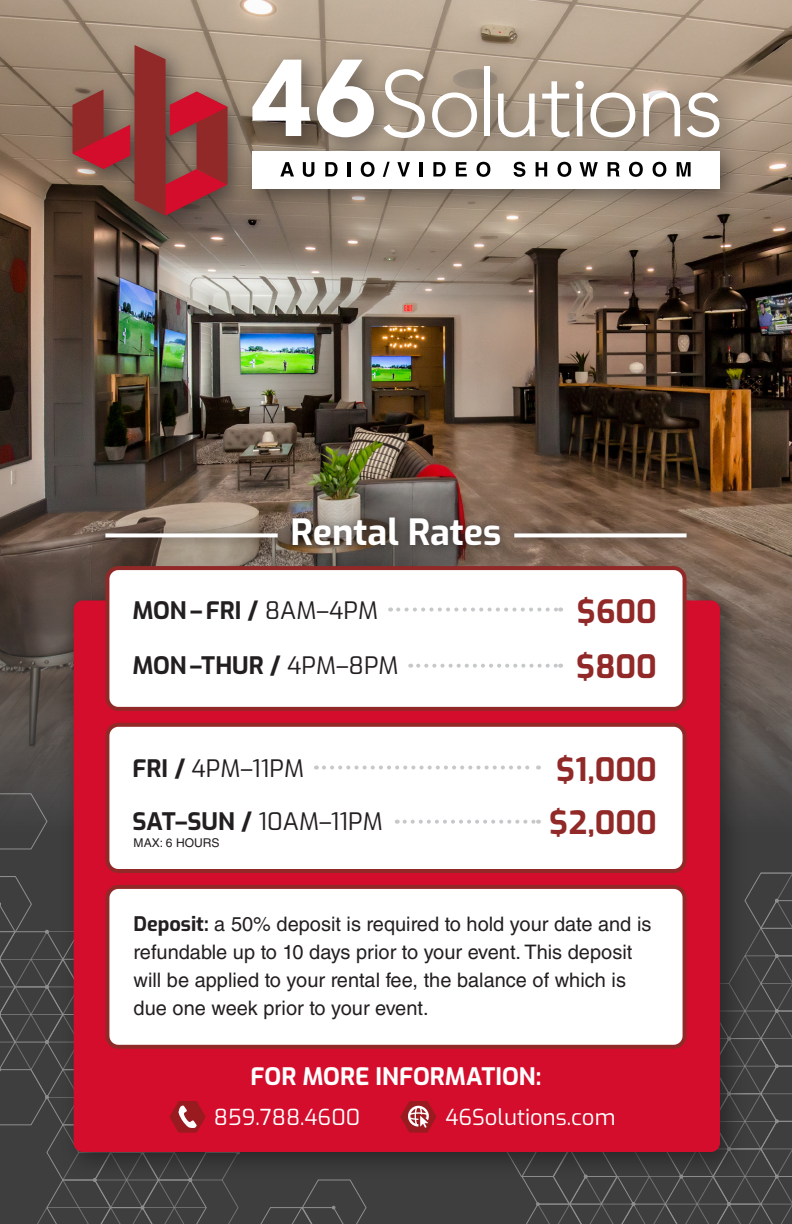
<style>
.page{position:relative;width:792px;height:1224px;background:#fff}
.page>*{position:absolute;margin:0;border:0;box-sizing:border-box;transform-origin:0 0}
.t1{font:700 36px "Exo";color:#fff}
.t2{font:700 32px "Exo";color:#922929}
.t3{font:700 24px "Exo";color:#231f20}
.t4{font:24px "Exo";color:#231f20}
.t5{font:700 24px "Exo";color:#fff}
.t6{font:22px "Exo";color:#fff}
.t7{font:20px/28px "Helvetica LT Std";color:#231f20}
.t8{font:12px "Helvetica LT Std";color:#231f20}
.s1{font-weight:400}
.s2{font-weight:700}
.s3{font-family:"Exo";font-weight:700}
</style>
<div class="page">
<img style="left:0;top:0;width:792px;height:835px">
<svg style="left:0;top:793px;width:48px;height:57px"></svg>
<svg style="left:504px;top:872px;width:288px;height:352px"></svg>
<div style="left:60px;top:586px;width:687px;height:593px;background:#231f20;opacity:.75"></div>
<div style="left:74px;top:600px;width:646px;height:552px;background:#d30d2b;border-radius:9px"></div>
<div style="left:107px;top:568px;width:578px;height:141px;background:#fff;border-radius:11px"></div>
<div style="left:105px;top:566px;width:582px;height:145px;border:4px solid #922929;border-radius:11px"></div>
<div style="left:107px;top:725px;width:578px;height:146px;background:#fff;border-radius:11px"></div>
<div style="left:105px;top:723px;width:582px;height:150px;border:4px solid #922929;border-radius:11px"></div>
<div style="left:107px;top:887px;width:578px;height:160px;background:#fff;border-radius:11px"></div>
<div style="left:105px;top:885px;width:582px;height:164px;border:4px solid #922929;border-radius:11px"></div>
<svg style="left:398px;top:608px;width:163px;height:4px"></svg>
<svg style="left:324px;top:766px;width:215px;height:4px"></svg>
<svg style="left:418px;top:664px;width:143px;height:4px"></svg>
<svg style="left:405px;top:820px;width:134px;height:4px"></svg>
<svg style="left:0;top:876px;width:367px;height:348px"></svg>
<svg style="left:400px;top:1101px;width:37px;height:32px"></svg>
<div style="left:58px;top:33px;width:688px;height:207px;background:#231f20;opacity:.62"></div>
<svg style="left:317px;top:60px;width:57px;height:77px"></svg>
<svg style="left:252px;top:60px;width:59px;height:76px"></svg>
<svg style="left:383px;top:69px;width:42px;height:69px"></svg>
<svg style="left:432px;top:92px;width:45px;height:45px"></svg>
<div style="left:484px;top:66px;width:6px;height:70px;background:#fff"></div>
<svg style="left:498px;top:94px;width:37px;height:43px"></svg>
<svg style="left:542px;top:81px;width:28px;height:56px"></svg>
<svg style="left:576px;top:81px;width:8px;height:55px"></svg>
<svg style="left:590px;top:92px;width:45px;height:45px"></svg>
<svg style="left:643px;top:92px;width:37px;height:44px"></svg>
<svg style="left:687px;top:92px;width:32px;height:45px"></svg>
<div style="left:252px;top:151px;width:467px;height:38px;background:#fff"></div>
<svg style="left:280px;top:162px;width:14px;height:14px"></svg>
<svg style="left:303px;top:162px;width:11px;height:15px"></svg>
<svg style="left:325px;top:162px;width:13px;height:14px"></svg>
<hr style="left:348px;top:162px;width:3px;height:14px;background:#000">
<svg style="left:361px;top:162px;width:14px;height:15px"></svg>
<svg style="left:383px;top:162px;width:7px;height:15px"></svg>
<svg style="left:397px;top:162px;width:13px;height:14px"></svg>
<hr style="left:420px;top:162px;width:3px;height:14px;background:#000">
<svg style="left:433px;top:162px;width:13px;height:14px"></svg>
<svg style="left:456px;top:162px;width:11px;height:14px"></svg>
<svg style="left:477px;top:162px;width:13px;height:15px"></svg>
<svg style="left:514px;top:162px;width:11px;height:15px"></svg>
<svg style="left:536px;top:162px;width:11px;height:14px"></svg>
<svg style="left:558px;top:162px;width:13px;height:15px"></svg>
<svg style="left:580px;top:162px;width:18px;height:14px"></svg>
<svg style="left:608px;top:162px;width:12px;height:14px"></svg>
<svg style="left:629px;top:162px;width:14px;height:15px"></svg>
<svg style="left:653px;top:162px;width:13px;height:15px"></svg>
<svg style="left:677px;top:162px;width:14px;height:14px"></svg>
<svg style="left:73px;top:45px;width:155px;height:171px"></svg>
<div style="left:282px;top:507px;width:228px;height:49px;background:#231f20;opacity:.75"></div>
<div style="left:95px;top:522px;width:602px;height:26px;background:#231f20;opacity:.75"></div>
<svg style="left:105px;top:533px;width:173px;height:4px"></svg>
<svg style="left:514px;top:533px;width:173px;height:4px"></svg>
<p class="t1" style="left:291px;top:506px;width:212px">Rental Rates</p>
<p class="t3" style="left:132px;top:593px;width:247px">MON – FRI / <span class="s1">8AM–4PM</span></p>
<p class="t2" style="left:577px;top:588px;width:82px">$600</p>
<p class="t3" style="left:132px;top:648px;width:268px">MON–THUR / <span class="s1">4PM–8PM</span></p>
<p class="t2" style="left:576px;top:643px;width:82px">$800</p>
<p class="t4" style="left:132px;top:751px;width:173px"><span class="s2">FRI /</span> 4PM–11PM</p>
<p class="t2" style="left:556px;top:746px;width:102px">$1,000</p>
<p class="t4" style="left:132px;top:804px;width:252px"><span class="s2">SAT–SUN /</span> 10AM–11PM</p>
<p class="t2" style="left:549px;top:799px;width:109px">$2,000</p>
<p class="t8" style="left:134px;top:836px;width:87px">MAX: 6 HOURS</p>
<p class="t7" style="left:134px;top:910px;width:519px"><span class="s3">Deposit:</span> a 50% deposit is required to hold your date and is refundable up to 10 days prior to your event. This deposit will be applied to your rental fee, the balance of which is due one week prior to your event.</p>
<p class="t5" style="left:251px;top:1059px;width:292px">FOR MORE INFORMATION:</p>
<p class="t6" style="left:214px;top:1101px;width:148px">859.788.4600</p>
<p class="t6" style="left:445px;top:1101px;width:172px">46Solutions.com</p>
</div>
